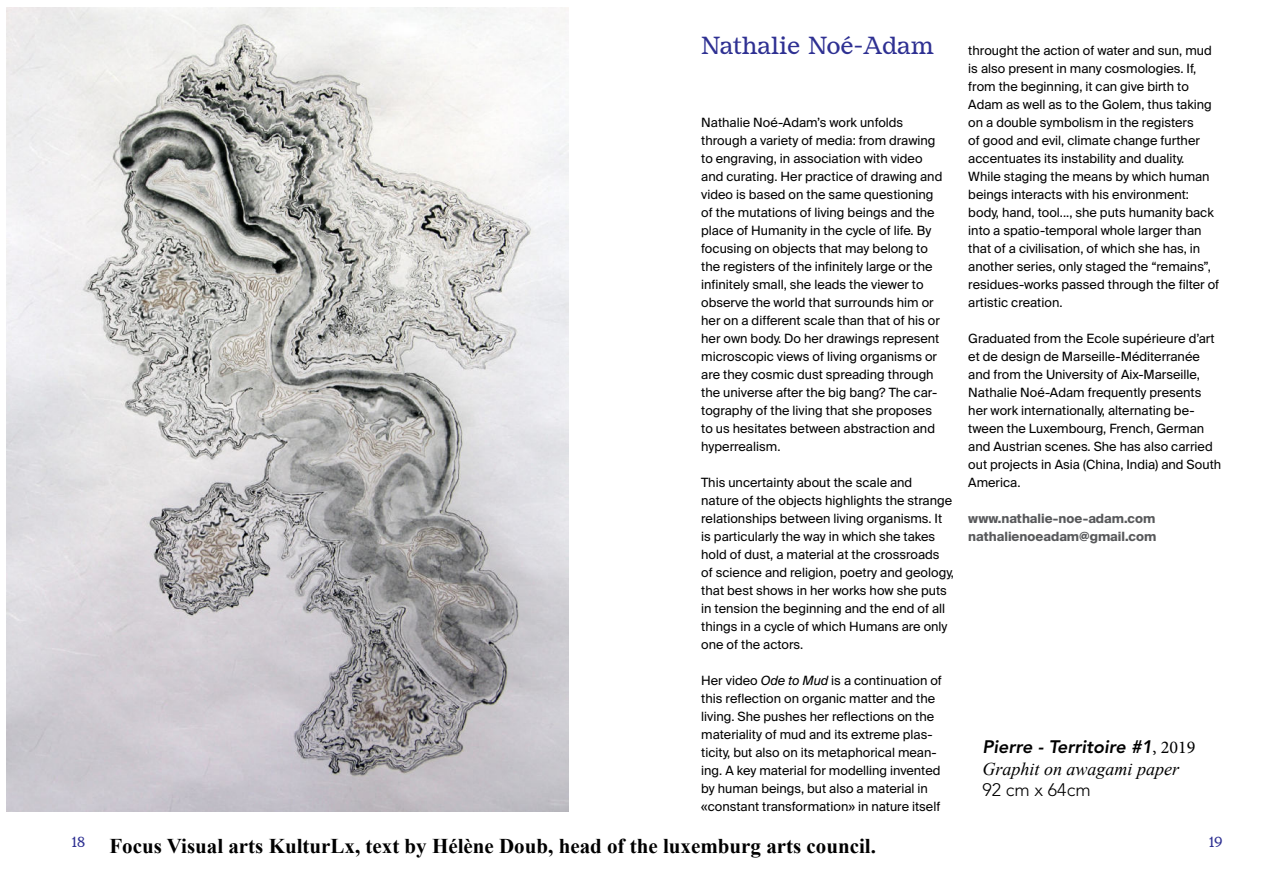
<style>
.page{position:relative;width:1263px;height:893px;background:#fff}
.page>*{position:absolute;margin:0;border:0;box-sizing:border-box;transform-origin:0 0}
.t1{font:24px "Studio Feixen Serif";letter-spacing:-.02em;color:#2e3092}
.t2{font:700 21px "Times New Roman";color:#000}
.t3{font:italic 800 18px "Avenir LT Std";color:#000}
.t4{font:italic 18px "Times New Roman";color:#000}
.t5{font:300 18px "Avenir LT Std";color:#000}
.t6{font:14.25px "Studio Feixen Serif";color:#2e3092}
.t7{font:12.75px/18px "Suisse Intl";color:#000}
.t8{font:700 12.75px/18px "Suisse Intl";color:#58595b}
.s1{font-style:italic}
.s2{font-family:"Minion Pro";font-weight:400;font-style:normal}
</style>
<div class="page">
<img style="left:6px;top:8px;width:562px;height:804px">
<h1 class="t1" style="left:701px;top:36px;width:234px">Nathalie Noé-Adam</h1>
<p class="t7" style="left:701px;top:114px;width:243px">Nathalie Noé-Adam’s work unfolds through a variety of media: from drawing to engraving, in association with video and curating. Her practice of drawing and video is based on the same questioning of the mutations of living beings and the place of Humanity in the cycle of life. By focusing on objects that may belong to the registers of the infinitely large or the infinitely small, she leads the viewer to observe the world that surrounds him or her on a different scale than that of his or her own body. Do her drawings represent microscopic views of living organisms or are they cosmic dust spreading through the universe after the big bang? The car&shy;tography of the living that she proposes to us hesitates between abstraction and hyperrealism.</p>
<p class="t7" style="left:701px;top:474px;width:254px">This uncertainty about the scale and<br>nature of the objects highlights the strange relationships between living organisms. It is particularly the way in which she takes hold of dust, a material at the crossroads of science and religion, poetry and geology, that best shows in her works how she puts in tension the beginning and the end of all things in a cycle of which Humans are only one of the actors.</p>
<p class="t7" style="left:701px;top:673px;width:242px">Her video <span class="s1">Ode to Mud</span> is a continuation of this reflection on organic matter and the living. She pushes her reflections on the materiality of mud and its extreme plas&shy;ticity, but also on its metaphorical mean&shy;ing. A key material for modelling invented by human beings, but also a material in «constant transformation» in nature itself</p>
<p class="t7" style="left:968px;top:43px;width:252px">throught the action of water and sun, mud is also present in many cosmologies. If, from the beginning, it can give birth to Adam as well as to the Golem, thus taking on a double symbolism in the registers<br>of good and evil, climate change further accentuates its instability and duality.<br>While staging the means by which human beings interacts with his environment: body, hand, tool..., she puts humanity back into a spatio-temporal whole larger than that of a civilisation, of which she has, in another series, only staged the “remains”, residues-works passed through the filter of artistic creation.</p>
<p class="t7" style="left:968px;top:331px;width:254px">Graduated from the Ecole supérieure d’art et de design de Marseille-Méditerranée and from the University of Aix-Marseille, Nathalie Noé-Adam frequently presents her work internationally, alternating be&shy;tween the Luxembourg, French, German and Austrian scenes. She has also carried out projects in Asia (China, India) and South America.</p>
<p class="t8" style="left:968px;top:511px;width:190px">www.nathalie-noe-adam.com nathalienoeadam@gmail.com</p>
<h3 class="t3" style="left:982px;top:739px;width:214px">Pierre - Territoire #1<span class="s2">, 2019</span></h3>
<h3 class="t4" style="left:982px;top:756px;width:198px">Graphit on awagami paper</h3>
<h3 class="t5" style="left:982px;top:782px;width:110px">92 cm x 64cm</h3>
<p class="t6" style="left:72px;top:836px;width:15px">18</p>
<p class="t6" style="left:1209px;top:836px;width:15px">19</p>
<h2 class="t2" style="left:109px;top:831px;width:768px">Focus Visual arts KulturLx, text by Hélène Doub, head of the luxemburg arts council.</h2>
</div>
